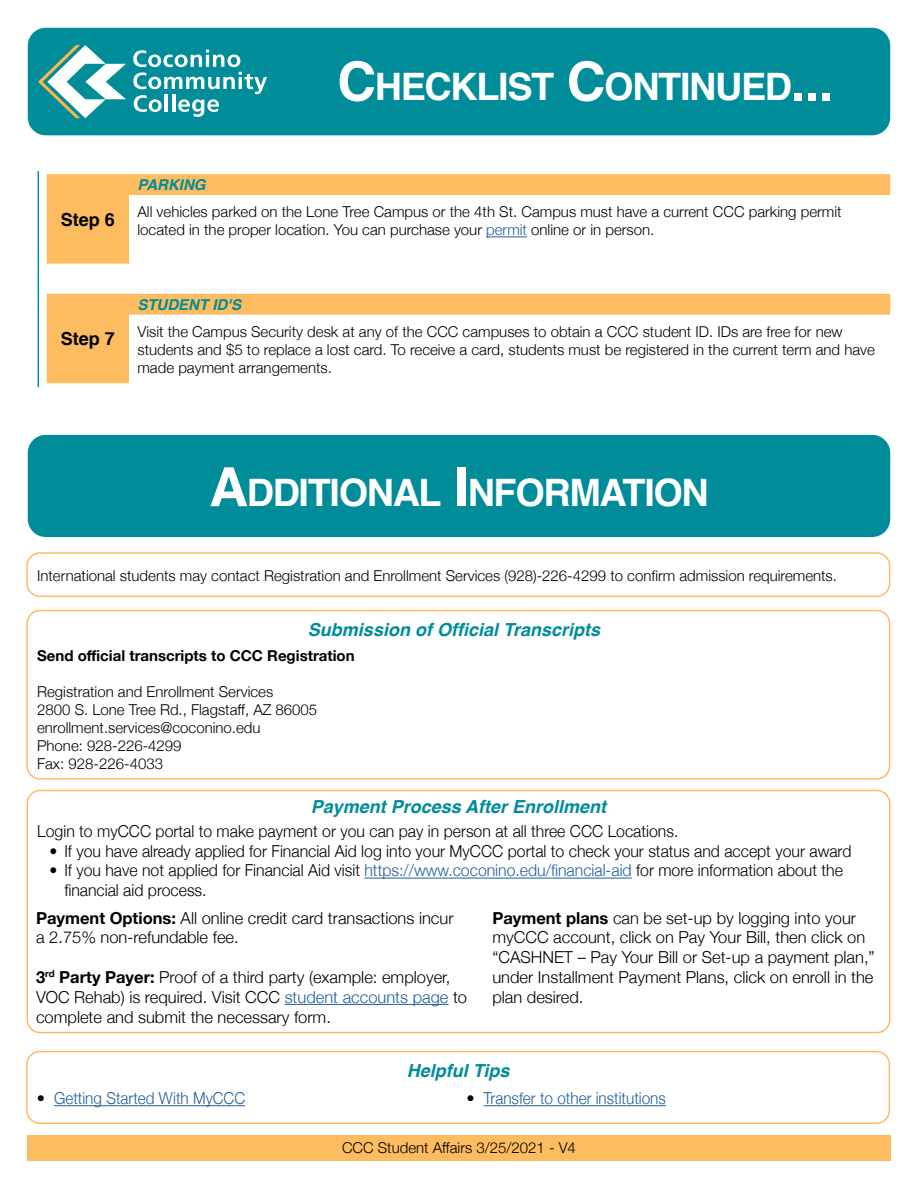
<style>
.page{position:relative;width:918px;height:1188px;background:#fff}
.page>*{position:absolute;margin:0;border:0;box-sizing:border-box;transform-origin:0 0}
.t1{font:700 37.8px "Helvetica";letter-spacing:-.035em;color:#fff}
.t2{font:italic 700 18px "Helvetica";color:#008c99}
.t3{font:700 18px "Helvetica";color:#000}
.t4{font:300 16.5px/19.8px "Helvetica Neue";color:#000}
.t5{font:300 16.5px/19.8px "Helvetica Neue";color:#000;scale:.96 1}
.t6{font:300 16.5px "Helvetica Neue";color:#215e9e;scale:.93 1}
.t7{font:300 15px/18px "Helvetica Neue";color:#000}
.t8{font:700 15px "Helvetica Neue";color:#000}
.t9{font:italic 700 15px "Helvetica";color:#008c99}
.s1{font-size:54px}
.s2{color:#215e9e}
.s3{font-weight:700}
.s4{color:#000}
</style>
<div class="page">
<div style="left:26px;top:610px;width:864px;height:170px;border:2px solid #fdbc5f;border-radius:13px"></div>
<div style="left:26px;top:552px;width:864px;height:45px;border:2px solid #fdbc5f;border-radius:13px"></div>
<div style="left:27px;top:1136px;width:863px;height:25px;background:#fdbc5f"></div>
<div style="left:28px;top:28px;width:862px;height:107px;background:#008c99;border-radius:18px"></div>
<div style="left:28px;top:435px;width:862px;height:102px;background:#008c99;border-radius:18px"></div>
<div style="left:26px;top:1051px;width:864px;height:73px;border:2px solid #fdbc5f;border-radius:13px"></div>
<hr style="left:54px;top:1105px;width:191px;height:1px;background:#215e9e">
<hr style="left:483px;top:1105px;width:183px;height:1px;background:#215e9e">
<hr style="left:285px;top:1004px;width:164px;height:1px;background:#215e9e">
<div style="left:27px;top:790px;width:864px;height:243px;border:2px solid #fdbc5f;border-radius:13px"></div>
<hr style="left:364px;top:878px;width:268px;height:1px;background:#215e9e">
<svg style="left:133px;top:50px;width:134px;height:67px"></svg>
<svg style="left:38px;top:45px;width:88px;height:73px"></svg>
<svg style="left:47px;top:174px;width:843px;height:90px"></svg>
<svg style="left:47px;top:294px;width:843px;height:89px"></svg>
<hr style="left:486px;top:236px;width:41px;height:1px;background:#215e9e">
<hr style="left:38px;top:171px;width:1px;height:216px;background:#008c99">
<h1 class="t1" style="left:337px;top:57px;width:498px"><span class="s1">C</span>HECKLIST <span class="s1">C</span>ONTINUED<span class="s1">...</span></h1>
<p class="t3" style="left:61px;top:205px;width:56px">Step 6</p>
<p class="t9" style="left:137px;top:172px;width:70px">PARKING</p>
<p class="t7" style="left:137px;top:202px;width:706px">All vehicles parked on the Lone Tree Campus or the 4th St. Campus must have a current CCC parking permit located in the proper location. You can purchase your <span class="s2">permit</span> online or in person.</p>
<p class="t3" style="left:61px;top:324px;width:56px">Step 7</p>
<p class="t9" style="left:137px;top:292px;width:105px">STUDENT ID'S</p>
<p class="t7" style="left:137px;top:322px;width:739px">Visit the Campus Security desk at any of the CCC campuses to obtain a CCC student ID. IDs are free for new students and $5 to replace a lost card. To receive a card, students must be registered in the current term and have made payment arrangements.</p>
<h1 class="t1" style="left:209px;top:462px;width:496px"><span class="s1">A</span>DDITIONAL <span class="s1">I</span> NFORMATION</h1>
<p class="t7" style="left:37px;top:565px;width:801px">International students may contact Registration and Enrollment Services (928)-226-4299 to confirm admission requirements.</p>
<p class="t2" style="left:308px;top:615px;width:294px">Submission of Official Transcripts</p>
<p class="t8" style="left:37px;top:644px;width:319px">Send official transcripts to CCC Registration</p>
<p class="t7" style="left:37px;top:682px;width:282px">Registration and Enrollment Services<br>2800 S. Lone Tree Rd., Flagstaff, AZ 86005 enrollment.services@coconino.edu<br>Phone: 928-226-4299<br>Fax: 928-226-4033</p>
<p class="t2" style="left:311px;top:792px;width:297px">Payment Process After Enrollment</p>
<p class="t5" style="left:37px;top:820px;width:669px">Login to myCCC portal to make payment or you can pay in person at all three CCC Locations.</p>
<p class="t5" style="left:49px;top:840px;width:837px">• If you have already applied for Financial Aid log into your MyCCC portal to check your status and accept your award</p>
<p class="t5" style="left:64px;top:859px;width:813px;text-indent:-15px">• If you have not applied for Financial Aid visit <span class="s2">https://www.coconino.edu/financial-aid</span> for more information about the financial aid process.</p>
<p class="t4" style="left:492px;top:907px;width:384px"><span class="s3">Payment plans</span> can be set-up by logging into your myCCC account, click on Pay Your Bill, then click on “CASHNET – Pay Your Bill or Set-up a payment plan,” under Installment Payment Plans, click on enroll in the plan desired.</p>
<p class="t4" style="left:36px;top:907px;width:419px"><span class="s3">Payment Options:</span> All online credit card transactions incur a 2.75% non-refundable fee.</p>
<p class="t4" style="left:36px;top:966px;width:433px"><span class="s3">3</span><sup>rd</sup> <span class="s3">Party Payer:</span> Proof of a third party (example: employer,<br>VOC Rehab) is required. Visit CCC <span class="s2">student accounts page</span> to complete and submit the necessary form.</p>
<p class="t2" style="left:407px;top:1056px;width:104px">Helpful Tips</p>
<p class="t6" style="left:37px;top:1085px;width:225px"><span class="s4">•</span> Getting Started With MyCCC</p>
<p class="t6" style="left:466px;top:1085px;width:216px"><span class="s4">•</span> Transfer to other institutions</p>
<p class="t7" style="left:342px;top:1138px;width:235px">CCC Student Affairs 3/25/2021 - V4</p>
</div>
